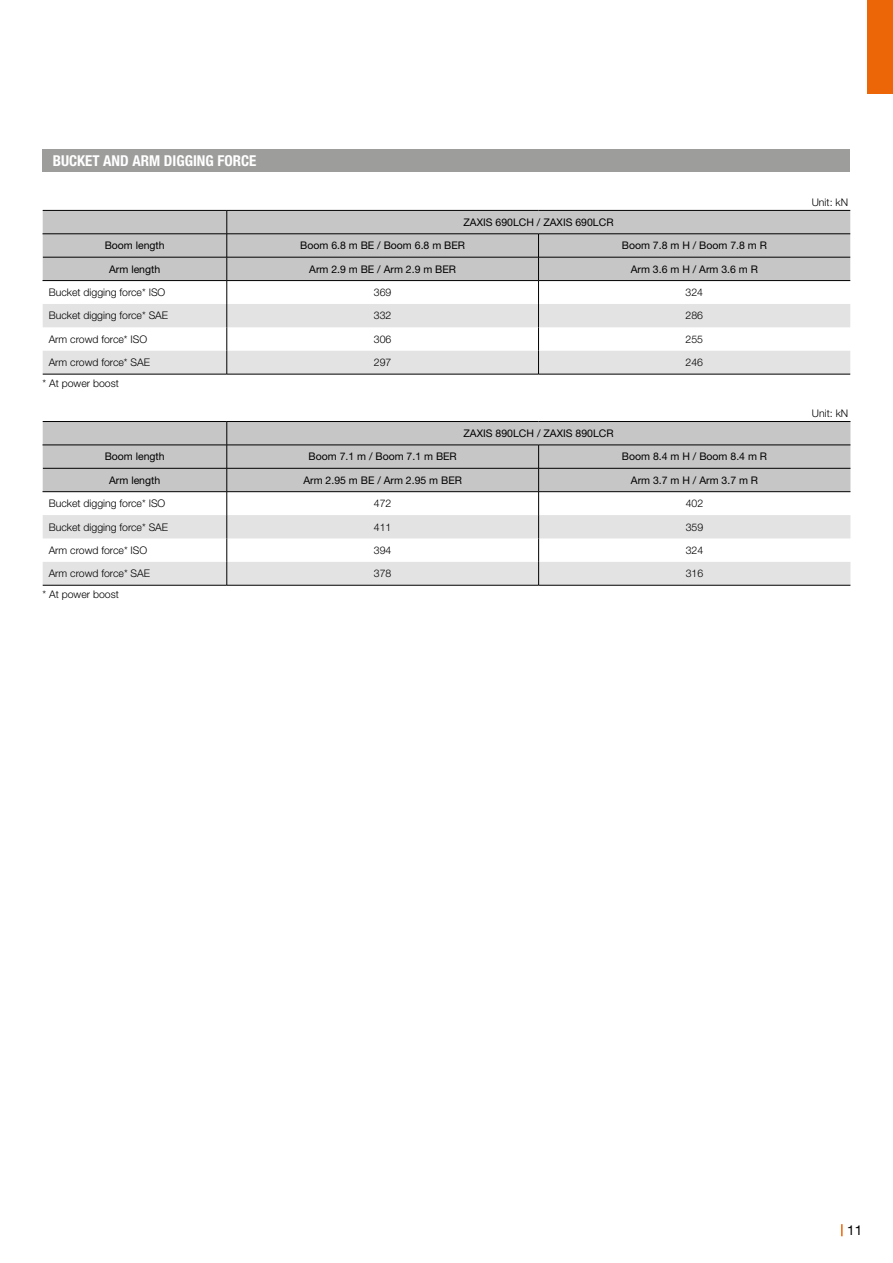
<style>
.page{position:relative;width:893px;height:1263px;background:#fff}
.page>*{position:absolute;margin:0;border:0;box-sizing:border-box;transform-origin:0 0}
.t1{font:700 condensed 15px "Helvetica Neue LT Pro";color:#fff}
.t2{font:13.5px "Helvetica Neue LT Pro";color:#000}
.t3{font:300 10.5px "Helvetica Neue LT Pro";color:#000}
.t4{font:10.5px "Helvetica Neue LT Pro";color:#000}
</style>
<div class="page">
<div style="left:867px;top:0;width:26px;height:94px;background:#ec6608"></div>
<svg style="left:841px;top:1224px;width:2px;height:12px"></svg>
<div style="left:43px;top:149px;width:807px;height:23px;background:#9d9d9c"></div>
<div style="left:43px;top:211px;width:807px;height:69px;background:#c6c6c6"></div>
<svg style="left:43px;top:304px;width:807px;height:70px;fill:#e3e3e3"></svg>
<hr style="left:43px;top:374px;width:184px;height:1px;background:#000">
<hr style="left:227px;top:374px;width:311px;height:1px;background:#000">
<hr style="left:538px;top:374px;width:312px;height:1px;background:#000">
<hr style="left:43px;top:210px;width:184px;height:1px;background:#000">
<hr style="left:227px;top:210px;width:311px;height:1px;background:#000">
<hr style="left:538px;top:210px;width:312px;height:1px;background:#000">
<hr style="left:43px;top:234px;width:184px;height:1px;background:#000">
<hr style="left:227px;top:234px;width:311px;height:1px;background:#000">
<hr style="left:538px;top:234px;width:312px;height:1px;background:#000">
<hr style="left:43px;top:257px;width:184px;height:1px;background:#000">
<hr style="left:227px;top:257px;width:311px;height:1px;background:#000">
<svg style="left:227px;top:211px;width:1px;height:163px"></svg>
<hr style="left:538px;top:257px;width:312px;height:1px;background:#000">
<svg style="left:538px;top:235px;width:1px;height:139px"></svg>
<hr style="left:43px;top:280px;width:184px;height:1px;background:#000">
<hr style="left:227px;top:280px;width:311px;height:1px;background:#000">
<hr style="left:538px;top:280px;width:312px;height:1px;background:#000">
<div style="left:43px;top:422px;width:807px;height:69px;background:#c6c6c6"></div>
<svg style="left:43px;top:515px;width:807px;height:70px;fill:#e3e3e3"></svg>
<hr style="left:43px;top:585px;width:184px;height:1px;background:#000">
<hr style="left:227px;top:585px;width:312px;height:1px;background:#000">
<hr style="left:539px;top:585px;width:311px;height:1px;background:#000">
<hr style="left:43px;top:421px;width:184px;height:1px;background:#000">
<hr style="left:227px;top:421px;width:312px;height:1px;background:#000">
<hr style="left:539px;top:421px;width:311px;height:1px;background:#000">
<hr style="left:43px;top:445px;width:184px;height:1px;background:#000">
<hr style="left:227px;top:445px;width:312px;height:1px;background:#000">
<hr style="left:539px;top:445px;width:311px;height:1px;background:#000">
<hr style="left:43px;top:468px;width:184px;height:1px;background:#000">
<hr style="left:227px;top:468px;width:312px;height:1px;background:#000">
<svg style="left:227px;top:422px;width:1px;height:163px"></svg>
<hr style="left:539px;top:468px;width:311px;height:1px;background:#000">
<svg style="left:538px;top:445px;width:1px;height:140px"></svg>
<hr style="left:43px;top:491px;width:184px;height:1px;background:#000">
<hr style="left:227px;top:491px;width:312px;height:1px;background:#000">
<hr style="left:539px;top:491px;width:311px;height:1px;background:#000">
<h1 class="t1" style="left:53px;top:151px;width:205px">BUCKET AND ARM DIGGING FORCE</h1>
<p class="t4" style="left:463px;top:216px;width:152px">ZAXIS 690LCH / ZAXIS 690LCR</p>
<p class="t4" style="left:105px;top:239px;width:62px">Boom length</p>
<p class="t4" style="left:300px;top:239px;width:166px">Boom 6.8 m BE / Boom 6.8 m BER</p>
<p class="t4" style="left:622px;top:239px;width:147px">Boom 7.8 m H / Boom 7.8 m R</p>
<p class="t4" style="left:109px;top:263px;width:53px">Arm length</p>
<p class="t4" style="left:309px;top:263px;width:148px">Arm 2.9 m BE / Arm 2.9 m BER</p>
<p class="t4" style="left:631px;top:263px;width:129px">Arm 3.6 m H / Arm 3.6 m R</p>
<p class="t3" style="left:49px;top:286px;width:118px">Bucket digging force* ISO</p>
<p class="t3" style="left:374px;top:286px;width:19px">369</p>
<p class="t3" style="left:686px;top:286px;width:19px">324</p>
<p class="t3" style="left:49px;top:309px;width:121px">Bucket digging force* SAE</p>
<p class="t3" style="left:374px;top:309px;width:19px">332</p>
<p class="t3" style="left:686px;top:309px;width:19px">286</p>
<p class="t3" style="left:49px;top:333px;width:100px">Arm crowd force* ISO</p>
<p class="t3" style="left:374px;top:333px;width:19px">306</p>
<p class="t3" style="left:686px;top:333px;width:19px">255</p>
<p class="t3" style="left:49px;top:356px;width:103px">Arm crowd force* SAE</p>
<p class="t3" style="left:374px;top:356px;width:19px">297</p>
<p class="t3" style="left:686px;top:356px;width:19px">246</p>
<p class="t3" style="left:42px;top:377px;width:78px">* At power boost</p>
<p class="t4" style="left:464px;top:427px;width:152px">ZAXIS 890LCH / ZAXIS 890LCR</p>
<p class="t4" style="left:105px;top:450px;width:62px">Boom length</p>
<p class="t4" style="left:309px;top:450px;width:150px">Boom 7.1 m / Boom 7.1 m BER</p>
<p class="t4" style="left:622px;top:450px;width:147px">Boom 8.4 m H / Boom 8.4 m R</p>
<p class="t4" style="left:109px;top:474px;width:53px">Arm length</p>
<p class="t4" style="left:303px;top:474px;width:160px">Arm 2.95 m BE / Arm 2.95 m BER</p>
<p class="t4" style="left:631px;top:474px;width:129px">Arm 3.7 m H / Arm 3.7 m R</p>
<p class="t3" style="left:49px;top:497px;width:118px">Bucket digging force* ISO</p>
<p class="t3" style="left:374px;top:497px;width:19px">472</p>
<p class="t3" style="left:686px;top:497px;width:19px">402</p>
<p class="t3" style="left:49px;top:520px;width:121px">Bucket digging force* SAE</p>
<p class="t3" style="left:374px;top:520px;width:19px">411</p>
<p class="t3" style="left:686px;top:520px;width:19px">359</p>
<p class="t3" style="left:49px;top:544px;width:100px">Arm crowd force* ISO</p>
<p class="t3" style="left:374px;top:544px;width:19px">394</p>
<p class="t3" style="left:686px;top:544px;width:19px">324</p>
<p class="t3" style="left:49px;top:567px;width:103px">Arm crowd force* SAE</p>
<p class="t3" style="left:374px;top:567px;width:19px">378</p>
<p class="t3" style="left:686px;top:567px;width:19px">316</p>
<p class="t3" style="left:43px;top:588px;width:78px">* At power boost</p>
<p class="t3" style="left:812px;top:196px;width:38px">Unit: kN</p>
<p class="t3" style="left:812px;top:407px;width:38px">Unit: kN</p>
<p class="t2" style="left:847px;top:1222px;width:17px">11</p>
</div>
